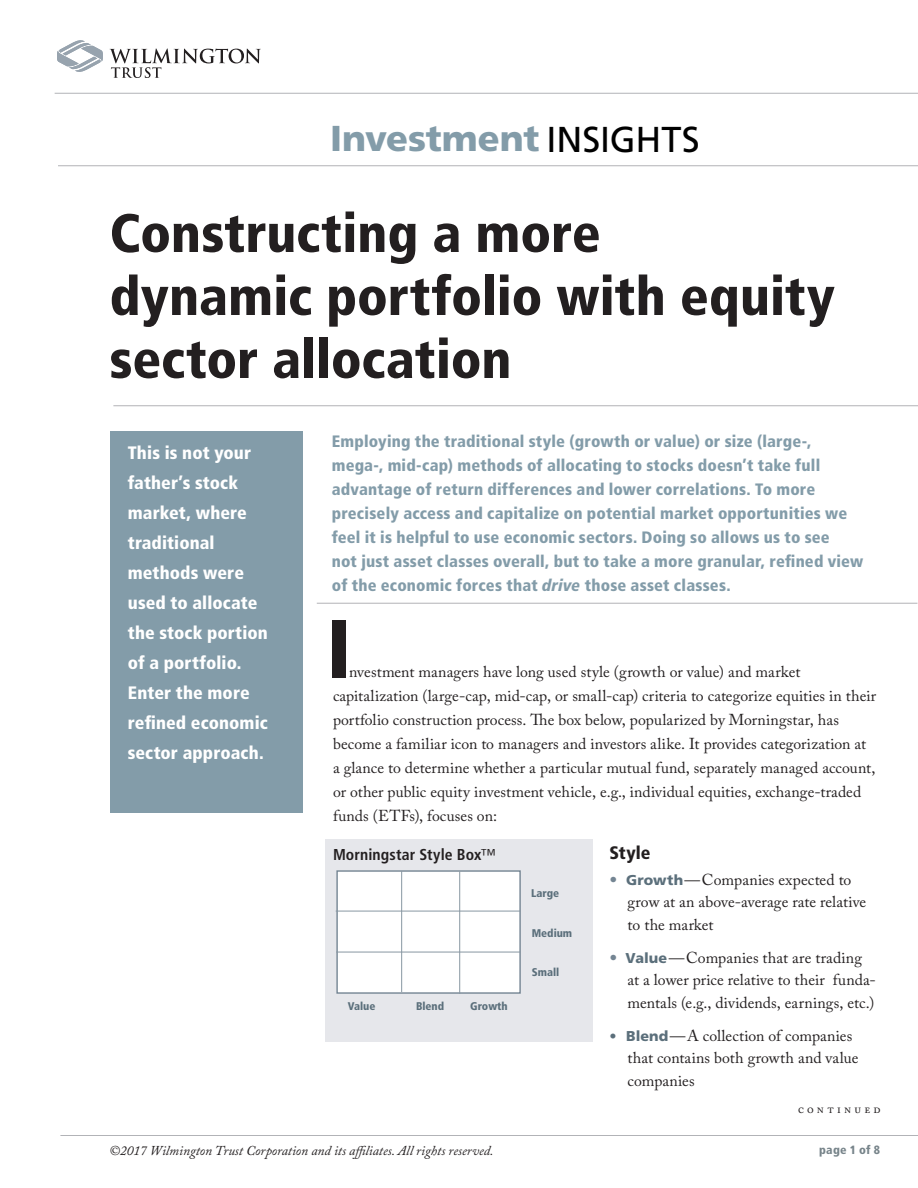
<style>
.page{position:relative;width:918px;height:1188px;background:#fff}
.page>*{position:absolute;margin:0;border:0;box-sizing:border-box;transform-origin:0 0}
.Caslon_Text{font:900 condensed 82.5px "Frutiger LT Std";color:#231f20}
.Heads{font:900 condensed 54px/63px "Frutiger LT Std";color:#231f20}
.t1{font:900 36px "Frutiger LT Std";letter-spacing:-.005em;color:#839ca9}
.footnotes{font:900 condensed 18px/30px "Frutiger LT Std";letter-spacing:.005em;color:#fff}
.Caslon_Text-2{font:900 condensed 18px "Frutiger LT Std";letter-spacing:.005em;color:#231f20}
.footnotes-2{font:900 condensed 16.5px/24px "Frutiger LT Std";letter-spacing:.01em;color:#839ca9}
.Caslon_Text-3{font:15.75px/24px "Adobe Caslon Pro";letter-spacing:.005em;color:#231f20}
.Caslon_Text-4{font:700 condensed 15.75px "Frutiger LT Std";letter-spacing:.005em;color:#231f20}
.t2{font:italic 13.5px "Adobe Caslon Pro";color:#231f20}
.footnotes-3{font:12px "Adobe Caslon Pro";letter-spacing:.27em;color:#231f20}
.footnotes-4{font:900 condensed 12px "Frutiger LT Std";letter-spacing:.02em;color:#77848a}
.t3{font:900 condensed 11.1px "Frutiger LT Std";color:#5b6f7b}
.s1{font-weight:400;color:#000}
.s2{font-family:"Frutiger LT Pro";font-style:italic}
.s3{font-weight:400}
.s4{font-family:"Frutiger LT Std";font-weight:700;font-stretch:condensed;color:#748593}
.s5{font-family:"Frutiger LT Std";font-weight:900;font-size:14.25px;color:#5b6f7b}
</style>
<div class="page">
<hr style="left:60px;top:1135px;width:858px;height:1px;background:#b2b3b7">
<div style="left:325px;top:840px;width:267px;height:202px;background:#e6e7eb"></div>
<div style="left:337px;top:871px;width:183px;height:122px;background:#fff"></div>
<div style="left:336px;top:870px;width:185px;height:124px;border:1px solid #748593"></div>
<hr style="left:401px;top:871px;width:1px;height:121px;background:#8897a2">
<hr style="left:459px;top:871px;width:1px;height:123px;background:#8897a2">
<hr style="left:336px;top:911px;width:184px;height:1px;background:#8897a2">
<hr style="left:336px;top:952px;width:184px;height:1px;background:#8897a2">
<hr style="left:113px;top:405px;width:805px;height:1px;background:#b2b3b7">
<hr style="left:58px;top:165px;width:860px;height:1px;background:#b2b3b7">
<svg style="left:57px;top:40px;width:46px;height:32px"></svg>
<svg style="left:110px;top:48px;width:151px;height:30px"></svg>
<hr style="left:317px;top:603px;width:600px;height:1px;background:#b2b3b7">
<hr style="left:55px;top:93px;width:863px;height:1px;background:#b2b3b7">
<div style="left:110px;top:431px;width:192px;height:382px;background:#839ca9"></div>
<p class="t1" style="left:330px;top:117px;width:371px">Investment <span class="s1">INSIGHTS</span></p>
<p class="Heads" style="left:110px;top:202px;width:727px">Constructing a more<br>dynamic portfolio with equity sector allocation</p>
<p class="footnotes" style="left:128px;top:438px;width:142px">This is not your father’s stock market, where traditional methods were used to allocate the stock portion of a portfolio.<br>Enter the more refined economic sector approach.</p>
<p class="footnotes-2" style="left:332px;top:429px;width:533px">Employing the traditional style (growth or value) or size (large-, mega-, mid-cap) methods of allocating to stocks doesn’t take full advantage of return differences and lower correlations. To more precisely access and capitalize on potential market opportunities we feel it is helpful to use economic sectors. Doing so allows us to see<br>not just asset classes overall, but to take a more granular, refined view of the economic forces that <span class="s2">drive</span> those asset classes.</p>
<p class="Caslon_Text" style="left:327px;top:599px;width:26px">I</p>
<p class="Caslon_Text-3" style="left:333px;top:659px;width:545px;text-indent:16px">nvestment managers have long used style (growth or value) and market capitalization (large-cap, mid-cap, or small-cap) criteria to categorize equities in their portfolio construction process. The box below, popularized by Morningstar, has become a familiar icon to managers and investors alike. It provides categorization at a glance to determine whether a particular mutual fund, separately managed account, or other public equity investment vehicle, e.g., individual equities, exchange-traded funds (ETFs), focuses on:</p>
<p class="Caslon_Text-4" style="left:333px;top:845px;width:165px">Morningstar Style Box<span class="s3">™</span></p>
<p class="Caslon_Text-2" style="left:610px;top:842px;width:43px">Style</p>
<p class="Caslon_Text-3" style="left:628px;top:868px;width:240px;line-height:22.5px;text-indent:-18px"><span class="s4">•</span> <span class="s5">Growth</span>—Companies expected to grow at an above-average rate relative to the market</p>
<p class="Caslon_Text-3" style="left:628px;top:946px;width:250px;line-height:22.5px;text-indent:-18px"><span class="s4">•</span> <span class="s5">Value</span>—Companies that are trading at a lower price relative to their funda&shy;mentals (e.g., dividends, earnings, etc.)</p>
<p class="Caslon_Text-3" style="left:628px;top:1024px;width:232px;line-height:22.5px;text-indent:-18px"><span class="s5">• Blend</span>—A collection of companies that contains both growth and value companies</p>
<p class="t3" style="left:531px;top:887px;width:30px">Large</p>
<p class="t3" style="left:532px;top:926px;width:42px">Medium</p>
<p class="t3" style="left:532px;top:965px;width:29px">Small</p>
<p class="t3" style="left:348px;top:1000px;width:29px">Value</p>
<p class="t3" style="left:416px;top:1000px;width:30px">Blend</p>
<p class="t3" style="left:470px;top:1000px;width:39px">Growth</p>
<p class="footnotes-3" style="left:798px;top:1102px;width:84px">continued</p>
<p class="t2" style="left:110px;top:1142px;width:385px">©2017 Wilmington Trust Corporation and its affiliates. All rights reserved.</p>
<p class="footnotes-4" style="left:819px;top:1142px;width:62px">page 1 of 8</p>
</div>
